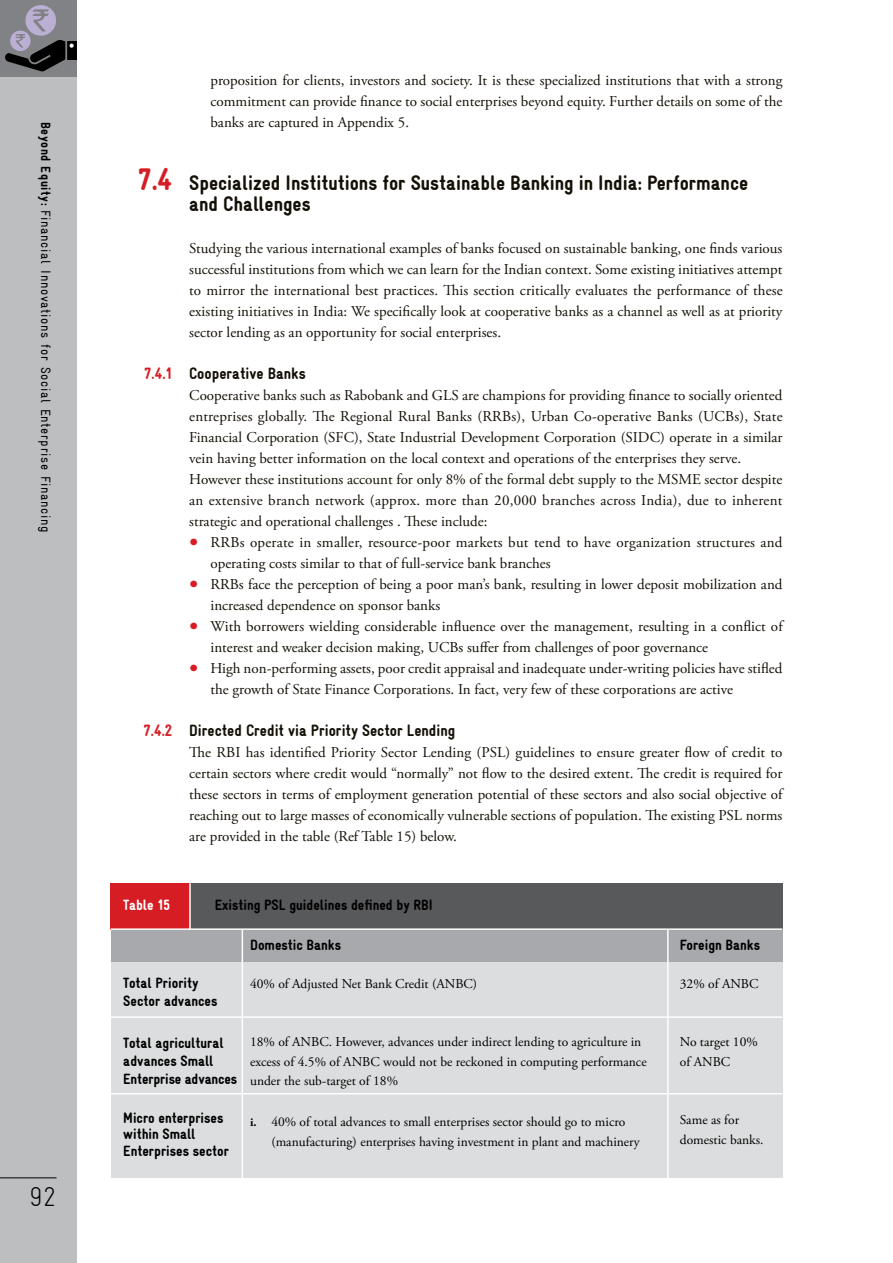
<style>
.page{position:relative;width:893px;height:1263px;background:#fff}
.page>*{position:absolute;margin:0;border:0;box-sizing:border-box;transform-origin:0 0}
.t1{font:900 condensed 31.5px "Gravur";color:#d71d24}
.t2{font:300 condensed 27px "Gravur";color:#000}
.t3{font:900 condensed 21px/21px "Gravur";color:#141006}
.t4{font:900 condensed 16.5px "Gravur";color:#141006}
.t5{font:900 condensed 16.5px "Gravur";color:#d71d24}
.t6{font:15px/21px "Adobe Garamond Pro";color:#141006}
.t7{font:900 condensed 15px/18px "Gravur";color:#000}
.t8{font:900 condensed 15px "Gravur";color:#fff}
.t9{font:13.5px/19.5px "Adobe Garamond Pro";color:#000}
.t10{font:condensed 13.5px "Gravur";letter-spacing:.05em;color:#000}
.s1{font-weight:900}
.s2{font-size:24px;color:#d71d24}
.s3{font-weight:700;font-size:12px}
</style>
<div class="page">
<div style="left:0;top:0;width:77px;height:1263px;background:#bcbec0"></div>
<hr style="left:0;top:1177px;width:57px;height:1px;background:#000">
<div style="left:0;top:0;width:77px;height:77px;background:#808285"></div>
<div style="left:25px;top:5px;width:31px;height:31px;background:#bcafd4;border-radius:50%"></div>
<svg style="left:5px;top:9px;width:72px;height:62px"></svg>
<div style="left:111px;top:930px;width:671px;height:247px;background:#dcddde"></div>
<div style="left:111px;top:930px;width:671px;height:31px;background:#a7a9ac"></div>
<hr style="left:108px;top:1016px;width:674px;height:2px;background:#fff">
<hr style="left:108px;top:1093px;width:674px;height:1px;background:#fff">
<div style="left:189px;top:883px;width:593px;height:47px;background:#58595b"></div>
<hr style="left:189px;top:883px;width:2px;height:46px;background:#fff">
<div style="left:111px;top:883px;width:78px;height:47px;background:#d71d24"></div>
<hr style="left:111px;top:928px;width:671px;height:2px;background:#fff">
<hr style="left:242px;top:930px;width:1px;height:255px;background:#fff">
<hr style="left:667px;top:930px;width:2px;height:252px;background:#fff">
<p class="t10" style="left:53px;top:122px;width:412px;rotate:90deg"><span class="s1">Beyond Equity:</span> Financial Innovations for Social Enterprise Financing</p>
<h2 class="t2" style="left:29px;top:1181px;width:29px">92</h2>
<h1 class="t1" style="left:138px;top:162px;width:36px">7.4</h1>
<p class="t5" style="left:144px;top:364px;width:30px">7.4.1</p>
<p class="t5" style="left:144px;top:721px;width:30px">7.4.2</p>
<p class="t6" style="left:210px;top:70px;width:573px;text-align:justify">proposition for clients, investors and society. It is these specialized institutions that with a strong commitment can provide finance to social enterprises beyond equity. Further details on some of the banks are captured in Appendix 5.</p>
<h3 class="t3" style="left:189px;top:172px;width:560px">Specialized Institutions for Sustainable Banking in India: Performance and Challenges</h3>
<p class="t6" style="left:189px;top:238px;width:595px;text-align:justify">Studying the various international examples of banks focused on sustainable banking, one finds various successful institutions from which we can learn for the Indian context. Some existing initiatives attempt to mirror the international best practices. This section critically evaluates the performance of these existing initiatives in India: We specifically look at cooperative banks as a channel as well as at priority sector lending as an opportunity for social enterprises.</p>
<p class="t4" style="left:189px;top:364px;width:118px">Cooperative Banks</p>
<p class="t6" style="left:189px;top:385px;width:595px">Cooperative banks such as Rabobank and GLS are champions for providing finance to socially oriented entreprises globally. The Regional Rural Banks (RRBs), Urban Co-operative Banks (UCBs), State Financial Corporation (SFC), State Industrial Development Corporation (SIDC) operate in a similar vein having better information on the local context and operations of the enterprises they serve.<br>However these institutions account for only 8% of the formal debt supply to the MSME sector despite an extensive branch network (approx. more than 20,000 branches across India), due to inherent strategic and operational challenges . These include:</p>
<p class="t6" style="left:210px;top:532px;width:574px;text-indent:-21px"><span class="s2">•</span> RRBs operate in smaller, resource-poor markets but tend to have organization structures and operating costs similar to that of full-service bank branches</p>
<p class="t6" style="left:210px;top:574px;width:573px;text-indent:-21px"><span class="s2">•</span> RRBs face the perception of being a poor man’s bank, resulting in lower deposit mobilization and increased dependence on sponsor banks</p>
<p class="t6" style="left:210px;top:616px;width:574px;text-indent:-21px"><span class="s2">•</span> With borrowers wielding considerable influence over the management, resulting in a conflict of interest and weaker decision making, UCBs suffer from challenges of poor governance</p>
<p class="t6" style="left:210px;top:658px;width:573px;text-indent:-21px"><span class="s2">•</span> High non-performing assets, poor credit appraisal and inadequate under-writing policies have stifled the growth of State Finance Corporations. In fact, very few of these corporations are active</p>
<p class="t4" style="left:189px;top:721px;width:268px">Directed Credit via Priority Sector Lending</p>
<p class="t6" style="left:189px;top:742px;width:595px;text-align:justify">The RBI has identified Priority Sector Lending (PSL) guidelines to ensure greater flow of credit to certain sectors where credit would “normally” not flow to the desired extent. The credit is required for these sectors in terms of employment generation potential of these sectors and also social objective of reaching out to large masses of economically vulnerable sections of population. The existing PSL norms are provided in the table (Ref Table 15) below.</p>
<p class="t8" style="left:123px;top:897px;width:48px">Table 15</p>
<p class="t7" style="left:215px;top:896px;width:219px">Existing PSL guidelines defined by RBI</p>
<p class="t7" style="left:250px;top:936px;width:93px">Domestic Banks</p>
<p class="t9" style="left:250px;top:974px;width:229px">40% of Adjusted Net Bank Credit (ANBC)</p>
<p class="t7" style="left:123px;top:973px;width:96px">Total Priority<br>Sector advances</p>
<p class="t7" style="left:123px;top:1033px;width:115px">Total agricultural advances Small<br>Enterprise advances</p>
<p class="t7" style="left:123px;top:1109px;width:107px;line-height:16.5px">Micro enterprises within Small<br>Enterprises sector</p>
<p class="t9" style="left:250px;top:1033px;width:398px">18% of ANBC. However, advances under indirect lending to agriculture in excess of 4.5% of ANBC would not be reckoned in computing performance under the sub-target of 18%</p>
<p class="t9" style="left:271px;top:1112px;width:370px;text-indent:-21px"><span class="s3">i.</span> 40% of total advances to small enterprises sector should go to micro (manufacturing) enterprises having investment in plant and machinery</p>
<p class="t7" style="left:680px;top:936px;width:82px">Foreign Banks</p>
<p class="t9" style="left:680px;top:974px;width:80px">32% of ANBC</p>
<p class="t9" style="left:680px;top:1033px;width:79px">No target 10% of ANBC</p>
<p class="t9" style="left:680px;top:1111px;width:85px">Same as for domestic banks.</p>
</div>
